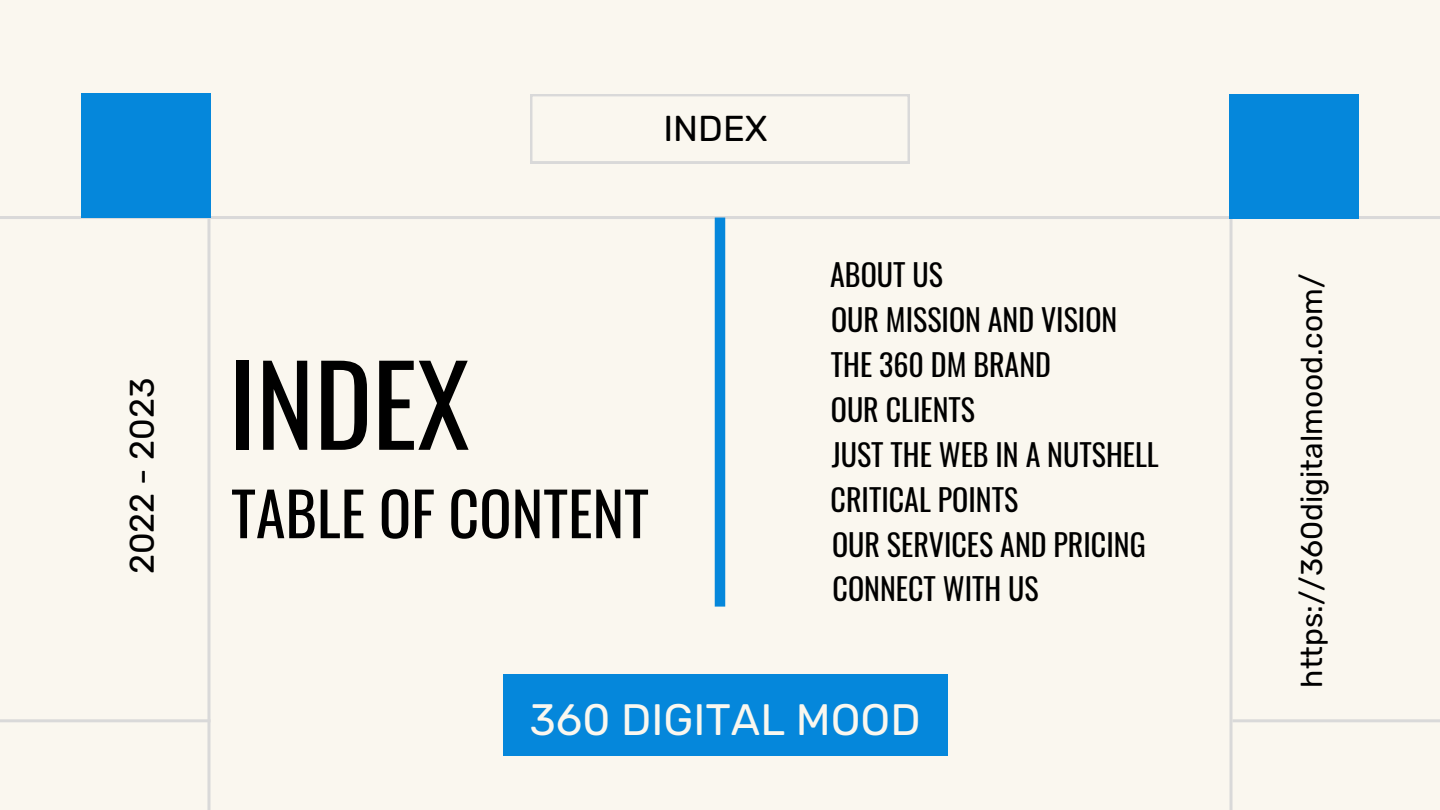
<style>
.page{position:relative;width:1440px;height:810px;background:#faf7ef}
.page>*{position:absolute;margin:0;border:0;box-sizing:border-box;transform-origin:0 0}
.t1{font:110px "Oswald";color:#000}
.t2{font:60px "Oswald";color:#000}
.t3{font:44px "Rubik";color:#faf7ef}
.t4{font:36px "Rubik";color:#000}
.t5{font:34px "Rubik";color:#000}
.t6{font:30px "Oswald";color:#000}
.t7{font:30px "Rubik";color:#000}
</style>
<div class="page">
<hr style="left:0;top:216px;width:1440px;height:3px;background:#d9d9d9">
<hr style="left:1233px;top:719px;width:207px;height:3px;background:#d9d9d9">
<hr style="left:0;top:719px;width:210px;height:3px;background:#d9d9d9">
<hr style="left:1230px;top:107px;width:3px;height:703px;background:#d9d9d9">
<hr style="left:207px;top:107px;width:3px;height:703px;background:#d9d9d9">
<div style="left:1230px;top:94px;width:129px;height:125px;background:#0587db"></div>
<div style="left:81px;top:93px;width:129px;height:125px;background:#0587db"></div>
<svg style="left:530px;top:94px;width:380px;height:69px"></svg>
<div style="left:715px;top:218px;width:10px;height:389px;background:#0587db"></div>
<div style="left:503px;top:674px;width:444px;height:82px;background:#0587db"></div>
<h5 class="t5" style="left:122px;top:574px;width:198px;rotate:-90deg">2022 - 2023</h5>
<h6 class="t4" style="left:663px;top:107px;width:106px">INDEX</h6>
<h4 class="t1" style="left:229px;top:319px;width:243px">INDEX</h4>
<h6 class="t2" style="left:231px;top:467px;width:419px">TABLE OF CONTENT</h6>
<h1 class="t6" style="left:830px;top:252px;width:114px">ABOUT US</h1>
<h6 class="t6" style="left:831px;top:297px;width:288px">OUR MISSION AND VISION</h6>
<h6 class="t6" style="left:831px;top:341px;width:222px">THE 360 DM BRAND</h6>
<h6 class="t6" style="left:831px;top:386px;width:146px">OUR CLIENTS</h6>
<h2 class="t6" style="left:832px;top:431px;width:329px">JUST THE WEB IN A NUTSHELL</h2>
<h6 class="t6" style="left:831px;top:476px;width:189px">CRITICAL POINTS</h6>
<h6 class="t6" style="left:832px;top:521px;width:315px">OUR SERVICES AND PRICING</h6>
<h6 class="t6" style="left:833px;top:566px;width:208px">CONNECT WITH US</h6>
<h3 class="t3" style="left:529px;top:694px;width:393px">360 DIGITAL MOOD</h3>
<p class="t7" style="left:1294px;top:688px;width:415px;rotate:-90deg">https://360digitalmood.com/</p>
</div>
